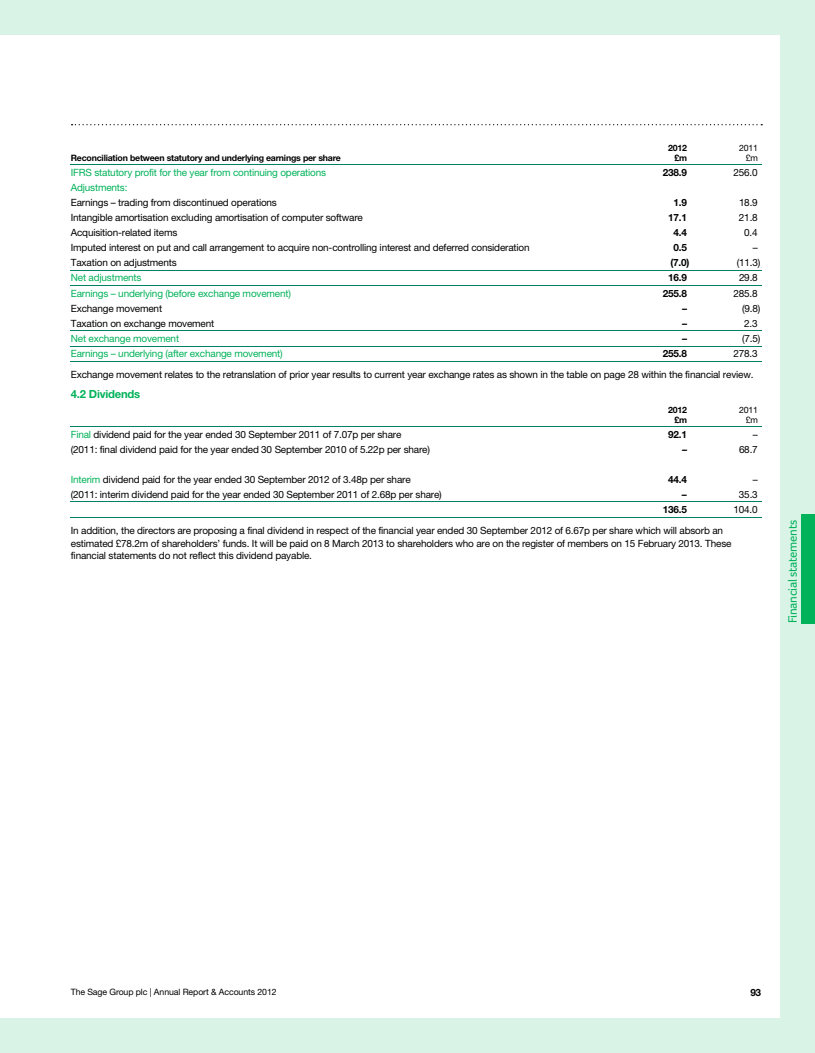
<style>
.page{position:relative;width:815px;height:1053px;background:#fff}
.page>*{position:absolute;margin:0;border:0;box-sizing:border-box;transform-origin:0 0}
.t1{font:12.5px "Foco";letter-spacing:-.02em;color:#00b259}
.t2{font:700 11.25px "Helvetica Neue LT Std";letter-spacing:-.02em;color:#00b259}
.t3{font:10px/12.5px "Helvetica Neue LT Std";letter-spacing:-.015em;color:#000}
.t4{font:10px "Helvetica Neue LT Std";letter-spacing:-.015em;color:#00b259}
.t5{font:700 10px "Helvetica Neue LT Std";letter-spacing:-.02em;color:#000}
.t6{font:700 8.75px/10px "Helvetica Neue LT Std";letter-spacing:-.02em;color:#000;text-align:right}
.t7{font:8.75px/10px "Helvetica Neue LT Std";letter-spacing:-.01em;color:#000;text-align:right}
.s1{color:#00b259}
</style>
<div class="page">
<div style="left:0;top:0;width:815px;height:1052px;background:#d9f3e6"></div>
<div style="left:0;top:36px;width:779px;height:978px;background:#fff"></div>
<hr style="left:71px;top:164px;width:691px;height:1px;background:#008066">
<hr style="left:71px;top:270px;width:691px;height:1px;background:#008066">
<hr style="left:71px;top:285px;width:691px;height:1px;background:#008066">
<hr style="left:71px;top:330px;width:691px;height:1px;background:#008066">
<hr style="left:71px;top:346px;width:691px;height:1px;background:#008066">
<hr style="left:70px;top:361px;width:550px;height:1px;background:#008066">
<hr style="left:619px;top:361px;width:72px;height:1px;background:#008066">
<hr style="left:690px;top:361px;width:72px;height:1px;background:#008066">
<hr style="left:71px;top:426px;width:691px;height:1px;background:#008066">
<hr style="left:71px;top:501px;width:691px;height:1px;background:#008066">
<hr style="left:70px;top:517px;width:550px;height:1px;background:#008066">
<hr style="left:619px;top:517px;width:72px;height:1px;background:#008066">
<hr style="left:690px;top:517px;width:72px;height:1px;background:#008066">
<div style="left:801px;top:514px;width:14px;height:110px;background:#00b259"></div>
<svg style="left:72px;top:124px;width:690px;height:1px"></svg>
<p class="t6" style="left:71px;top:153px;width:272px">Reconciliation between statutory and underlying earnings per share</p>
<p class="t6" style="left:668px;top:143px;width:20px">2012 £m</p>
<p class="t7" style="left:739px;top:143px;width:20px">2011 £m</p>
<p class="t4" style="left:71px;top:166px;width:257px">IFRS statutory profit for the year from continuing operations</p>
<p class="t5" style="left:663px;top:166px;width:26px">238.9</p>
<p class="t3" style="left:734px;top:166px;width:26px">256.0</p>
<p class="t3" style="left:71px;top:180px;width:208px;line-height:15px"><span class="s1">Adjustments:<br></span>Earnings – trading from discontinued operations</p>
<p class="t5" style="left:673px;top:196px;width:15px">1.9</p>
<p class="t3" style="left:739px;top:196px;width:20px">18.9</p>
<p class="t3" style="left:71px;top:211px;width:294px">Intangible amortisation excluding amortisation of computer software</p>
<p class="t5" style="left:668px;top:211px;width:20px">17.1</p>
<p class="t3" style="left:739px;top:211px;width:20px">21.8</p>
<p class="t3" style="left:71px;top:226px;width:108px">Acquisition-related items</p>
<p class="t5" style="left:673px;top:226px;width:15px">4.4</p>
<p class="t3" style="left:744px;top:226px;width:15px">0.4</p>
<p class="t3" style="left:71px;top:241px;width:460px">Imputed interest on put and call arrangement to acquire non-controlling interest and deferred consideration</p>
<p class="t5" style="left:673px;top:241px;width:15px">0.5</p>
<p class="t3" style="left:753px;top:241px;width:6px">–</p>
<p class="t3" style="left:71px;top:256px;width:107px">Taxation on adjustments</p>
<p class="t5" style="left:670px;top:256px;width:21px">(7.0)</p>
<p class="t3" style="left:737px;top:256px;width:25px">(11.3)</p>
<p class="t4" style="left:71px;top:272px;width:72px">Net adjustments</p>
<p class="t5" style="left:668px;top:272px;width:20px">16.9</p>
<p class="t3" style="left:739px;top:271px;width:20px">29.8</p>
<p class="t4" style="left:71px;top:287px;width:222px">Earnings – underlying (before exchange movement)</p>
<p class="t5" style="left:663px;top:287px;width:26px">255.8</p>
<p class="t3" style="left:734px;top:287px;width:26px">285.8</p>
<p class="t3" style="left:71px;top:302px;width:93px">Exchange movement</p>
<p class="t5" style="left:682px;top:302px;width:6px">–</p>
<p class="t3" style="left:742px;top:302px;width:20px">(9.8)</p>
<p class="t3" style="left:71px;top:317px;width:145px">Taxation on exchange movement</p>
<p class="t5" style="left:682px;top:317px;width:6px">–</p>
<p class="t3" style="left:744px;top:317px;width:15px">2.3</p>
<p class="t4" style="left:71px;top:332px;width:110px">Net exchange movement</p>
<p class="t5" style="left:682px;top:332px;width:6px">–</p>
<p class="t3" style="left:742px;top:332px;width:20px">(7.5)</p>
<p class="t4" style="left:71px;top:348px;width:213px">Earnings – underlying (after exchange movement)</p>
<p class="t5" style="left:663px;top:347px;width:26px">255.8</p>
<p class="t3" style="left:71px;top:343px;width:688px;line-height:20.9px;text-indent:663px">278.3<br>Exchange movement relates to the retranslation of prior year results to current year exchange rates as shown in the table on page 28 within the financial review.</p>
<p class="t2" style="left:71px;top:387px;width:71px">4.2 Dividends</p>
<p class="t6" style="left:668px;top:404px;width:20px">2012 £m</p>
<p class="t7" style="left:739px;top:404px;width:20px">2011 £m</p>
<p class="t3" style="left:71px;top:428px;width:332px"><span class="s1">Final</span> dividend paid for the year ended 30 September 2011 of 7.07p per share</p>
<p class="t5" style="left:668px;top:428px;width:20px">92.1</p>
<p class="t3" style="left:753px;top:428px;width:6px">–</p>
<p class="t3" style="left:71px;top:443px;width:361px">(2011: final dividend paid for the year ended 30 September 2010 of 5.22p per share)</p>
<p class="t5" style="left:682px;top:443px;width:6px">–</p>
<p class="t3" style="left:739px;top:443px;width:20px">68.7</p>
<p class="t3" style="left:71px;top:473px;width:341px"><span class="s1">Interim</span> dividend paid for the year ended 30 September 2012 of 3.48p per share</p>
<p class="t5" style="left:668px;top:473px;width:20px">44.4</p>
<p class="t3" style="left:753px;top:473px;width:6px">–</p>
<p class="t3" style="left:71px;top:488px;width:373px">(2011: interim dividend paid for the year ended 30 September 2011 of 2.68p per share)</p>
<p class="t5" style="left:682px;top:488px;width:6px">–</p>
<p class="t3" style="left:739px;top:488px;width:20px">35.3</p>
<p class="t5" style="left:663px;top:503px;width:26px">136.5</p>
<p class="t3" style="left:734px;top:503px;width:26px">104.0</p>
<p class="t3" style="left:71px;top:524px;width:662px">In addition, the directors are proposing a final dividend in respect of the financial year ended 30 September 2012 of 6.67p per share which will absorb an estimated £78.2m of shareholders’ funds. It will be paid on 8 March 2013 to shareholders who are on the register of members on 15 February 2013. These financial statements do not reflect this dividend payable.</p>
<p class="t1" style="left:785px;top:623px;width:105px;rotate:-90deg">Financial statements</p>
<p class="t7" style="left:71px;top:987px;width:207px">The Sage Group plc | Annual Report &amp; Accounts 2012</p>
<p class="t5" style="left:750px;top:986px;width:12px">93</p>
</div>
